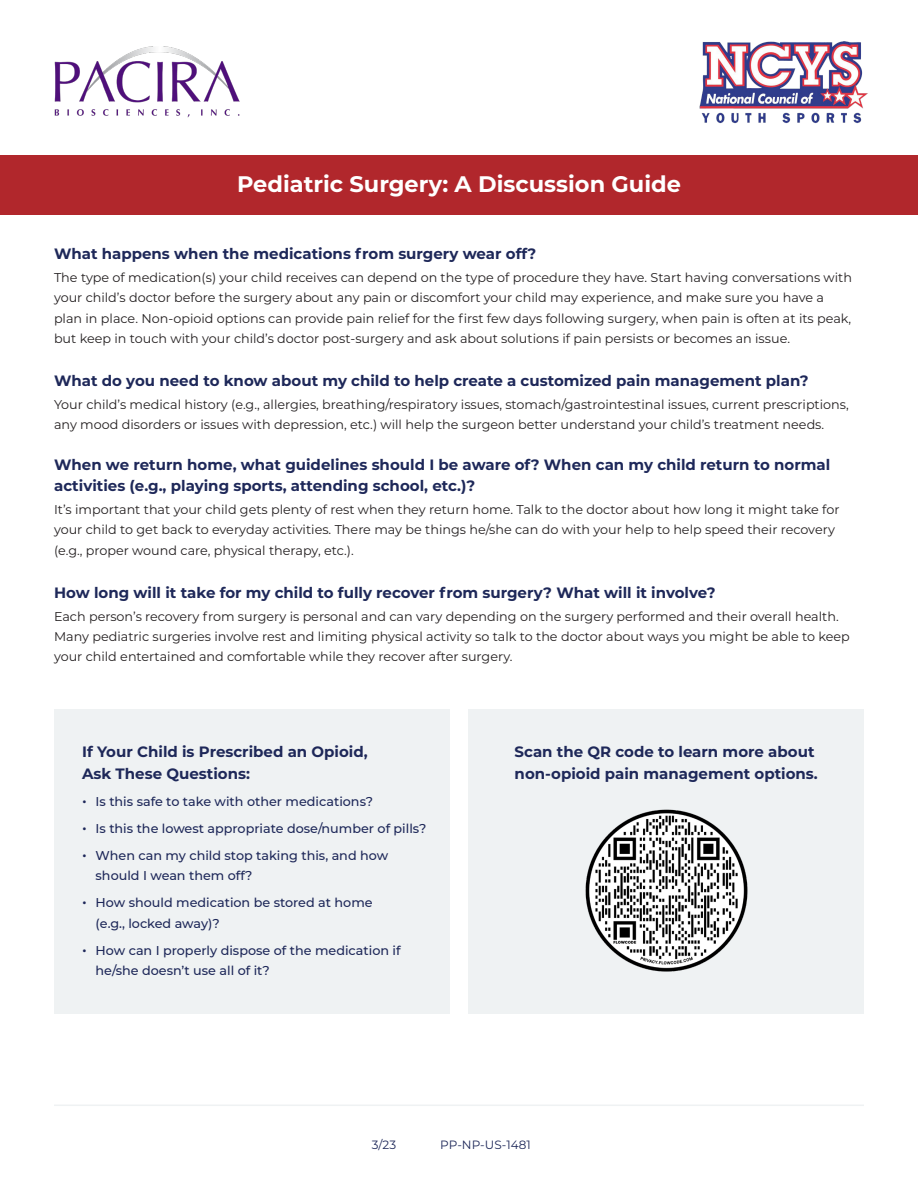
<style>
.page{position:relative;width:918px;height:1188px;background:#fff}
.page>*{position:absolute;margin:0;border:0;box-sizing:border-box;transform-origin:0 0}
.t1{font:700 22.5px "Montserrat";color:#fff}
.Question{font:700 15px/21.8px "Montserrat";color:#1e2859}
.Answer{font:12.75px/20.2px "Montserrat";color:#231f20}
.t2{font:500 12.75px/20.2px "Montserrat";color:#1e2859}
.t3{font:12px "Montserrat";color:#1e2859}
.s1{font-size:15px}
</style>
<div class="page">
<img style="left:699px;top:41px;width:169px;height:83px">
<img style="left:54px;top:47px;width:186px;height:70px">
<hr style="left:54px;top:1105px;width:810px;height:1px;background:#eff2f3">
<div style="left:54px;top:709px;width:395px;height:305px;background:#eff2f3"></div>
<div style="left:469px;top:709px;width:395px;height:305px;background:#eff2f3"></div>
<img style="left:585px;top:809px;width:163px;height:163px">
<div style="left:0;top:155px;width:918px;height:60px;background:#b1272c"></div>
<p class="t1" style="left:237px;top:168px;width:445px">Pediatric Surgery: A Discussion Guide</p>
<p class="Question" style="left:54px;top:242px;width:484px">What happens when the medications from surgery wear off?</p>
<p class="Answer" style="left:54px;top:267px;width:800px">The type of medication(s) your child receives can depend on the type of procedure they have. Start having conversations with your child’s doctor before the surgery about any pain or discomfort your child may experience, and make sure you have a plan in place. Non-opioid options can provide pain relief for the first few days following surgery, when pain is often at its peak, but keep in touch with your child’s doctor post-surgery and ask about solutions if pain persists or becomes an issue.</p>
<p class="Question" style="left:54px;top:369px;width:756px">What do you need to know about my child to help create a customized pain management plan?</p>
<p class="Answer" style="left:54px;top:394px;width:796px">Your child’s medical history (e.g., allergies, breathing/respiratory issues, stomach/gastrointestinal issues, current prescriptions, any mood disorders or issues with depression, etc.) will help the surgeon better understand your child’s treatment needs.</p>
<p class="Question" style="left:54px;top:453px;width:778px">When we return home, what guidelines should I be aware of? When can my child return to normal activities (e.g., playing sports, attending school, etc.)?</p>
<p class="Answer" style="left:54px;top:499px;width:787px">It’s important that your child gets plenty of rest when they return home. Talk to the doctor about how long it might take for your child to get back to everyday activities. There may be things he/she can do with your help to help speed their recovery (e.g., proper wound care, physical therapy, etc.).</p>
<p class="Question" style="left:54px;top:581px;width:663px">How long will it take for my child to fully recover from surgery? What will it involve?</p>
<p class="Answer" style="left:54px;top:606px;width:797px">Each person’s recovery from surgery is personal and can vary depending on the surgery performed and their overall health.<br>Many pediatric surgeries involve rest and limiting physical activity so talk to the doctor about ways you might be able to keep your child entertained and comfortable while they recover after surgery.</p>
<p class="Question" style="left:82px;top:740px;width:287px">If Your Child is Prescribed an Opioid,<br>Ask These Questions:</p>
<p class="t2" style="left:82px;top:791px;width:293px"><span class="s1">•</span> Is this safe to take with other medications?</p>
<p class="t2" style="left:82px;top:818px;width:346px"><span class="s1">•</span> Is this the lowest appropriate dose/number of pills?</p>
<p class="t2" style="left:96px;top:845px;width:294px;text-indent:-14px"><span class="s1">•</span> When can my child stop taking this, and how should I wean them off?</p>
<p class="t2" style="left:96px;top:892px;width:279px;text-indent:-14px"><span class="s1">•</span> How should medication be stored at home (e.g., locked away)?</p>
<p class="t2" style="left:96px;top:939px;width:307px;text-indent:-14px"><span class="s1">•</span> How can I properly dispose of the medication if he/she doesn’t use all of it?</p>
<p class="Question" style="left:515px;top:740px;width:305px">Scan the QR code to learn more about non-opioid pain management options.</p>
<p class="t3" style="left:372px;top:1136px;width:26px">3/23</p>
<p class="t3" style="left:440px;top:1136px;width:92px">PP-NP-US-1481</p>
</div>
